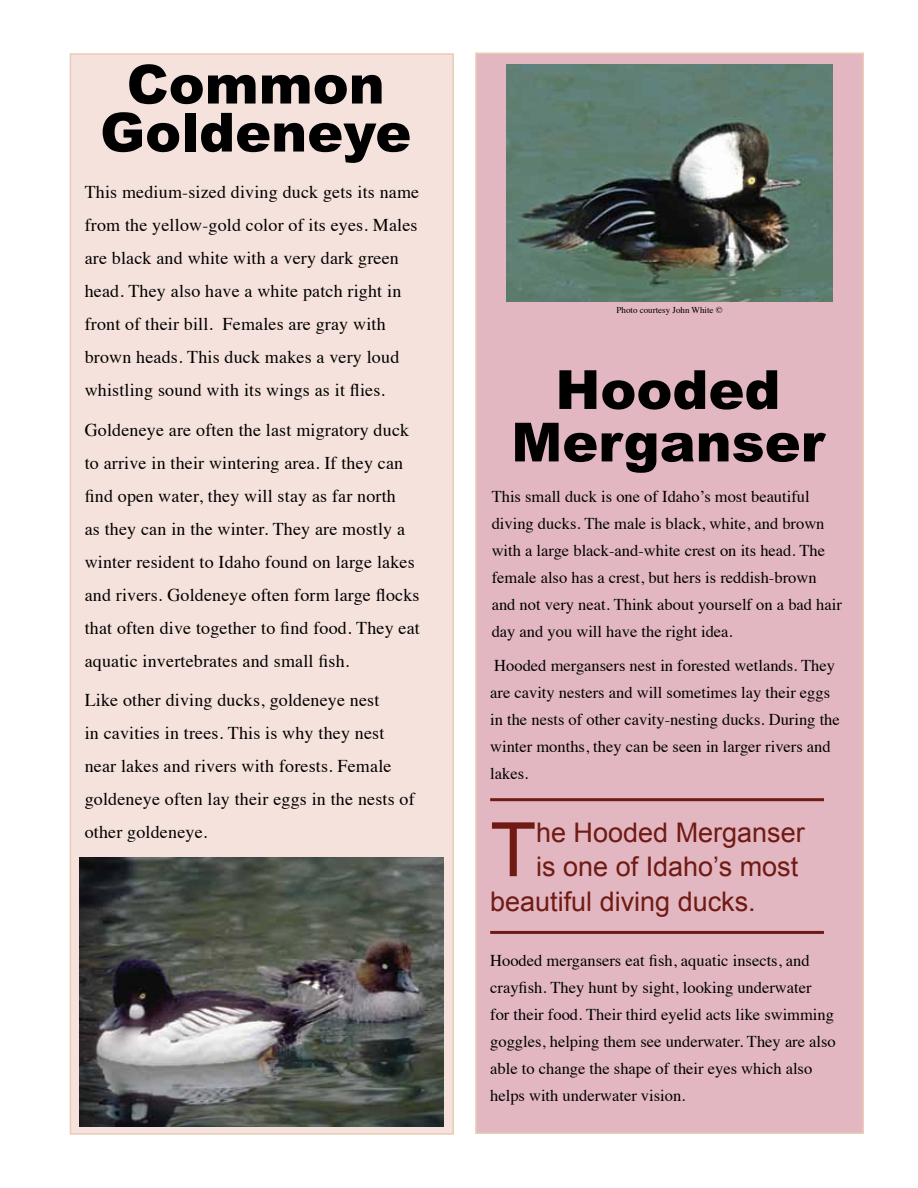
<style>
.page{position:relative;width:918px;height:1188px;background:#fff}
.page>*{position:absolute;margin:0;border:0;box-sizing:border-box;transform-origin:0 0}
.t1{font:75.15px "Arial";color:#701a14}
.t2{font:900 54px/48px "Arial";color:#000;text-align:center}
.t3{font:27px "Arial";color:#701a14}
.t4{font:18px/33px "Times";letter-spacing:.01em;color:#000}
.t5{font:16.5px/27px "Times";color:#000}
.t6{font:9px "Times";color:#000}
</style>
<div class="page">
<div style="left:70px;top:53px;width:384px;height:1082px;background:#f6e2dc;border:2px solid #e9cdb5"></div>
<div style="left:475px;top:52px;width:389px;height:1082px;background:#e2b7c1;border:2px solid #e9cdb5"></div>
<hr style="left:490px;top:798px;width:334px;height:3px;background:#701a14">
<hr style="left:490px;top:931px;width:334px;height:3px;background:#701a14">
<img style="left:507px;top:65px;width:326px;height:237px">
<img style="left:80px;top:858px;width:363px;height:268px">
<h2 class="t2" style="left:100px;top:59px;width:313px">Common<br>Goldeneye</h2>
<p class="t4" style="left:85px;top:174px;width:336px">This medium-sized diving duck gets its name from the yellow-gold color of its eyes. Males are black and white with a very dark green head. They also have a white patch right in front of their bill. Females are gray with brown heads. This duck makes a very loud whistling sound with its wings as it flies.</p>
<p class="t4" style="left:85px;top:412px;width:337px">Goldeneye are often the last migratory duck to arrive in their wintering area. If they can find open water, they will stay as far north<br>as they can in the winter. They are mostly a winter resident to Idaho found on large lakes and rivers. Goldeneye often form large flocks that often dive together to find food. They eat aquatic invertebrates and small fish.</p>
<p class="t4" style="left:85px;top:682px;width:332px">Like other diving ducks, goldeneye nest<br>in cavities in trees. This is why they nest near lakes and rivers with forests. Female goldeneye often lay their eggs in the nests of other goldeneye.</p>
<p class="t6" style="left:617px;top:302px;width:108px">Photo courtesy John White ©</p>
<h2 class="t2" style="left:511px;top:362px;width:315px;line-height:52.5px">Hooded<br>Merganser</h2>
<p class="t5" style="left:492px;top:481px;width:352px">This small duck is one of Idaho’s most beautiful diving ducks. The male is black, white, and brown with a large black-and-white crest on its head. The female also has a crest, but hers is reddish-brown and not very neat. Think about yourself on a bad hair day and you will have the right idea.</p>
<p class="t5" style="left:490px;top:650px;width:351px">Hooded mergansers nest in forested wetlands. They are cavity nesters and will sometimes lay their eggs in the nests of other cavity-nesting ducks. During the winter months, they can be seen in larger rivers and lakes.</p>
<h1 class="t1" style="left:490px;top:801px;width:47px">T</h1>
<h3 class="t3" style="left:536px;top:815px;width:270px">he Hooded Merganser</h3>
<h3 class="t3" style="left:536px;top:849px;width:264px">is one of Idaho’s most</h3>
<h3 class="t3" style="left:490px;top:884px;width:267px">beautiful diving ducks.</h3>
<p class="t5" style="left:490px;top:946px;width:347px">Hooded mergansers eat fish, aquatic insects, and crayfish. They hunt by sight, looking underwater<br>for their food. Their third eyelid acts like swimming goggles, helping them see underwater. They are also able to change the shape of their eyes which also helps with underwater vision.</p>
</div>
